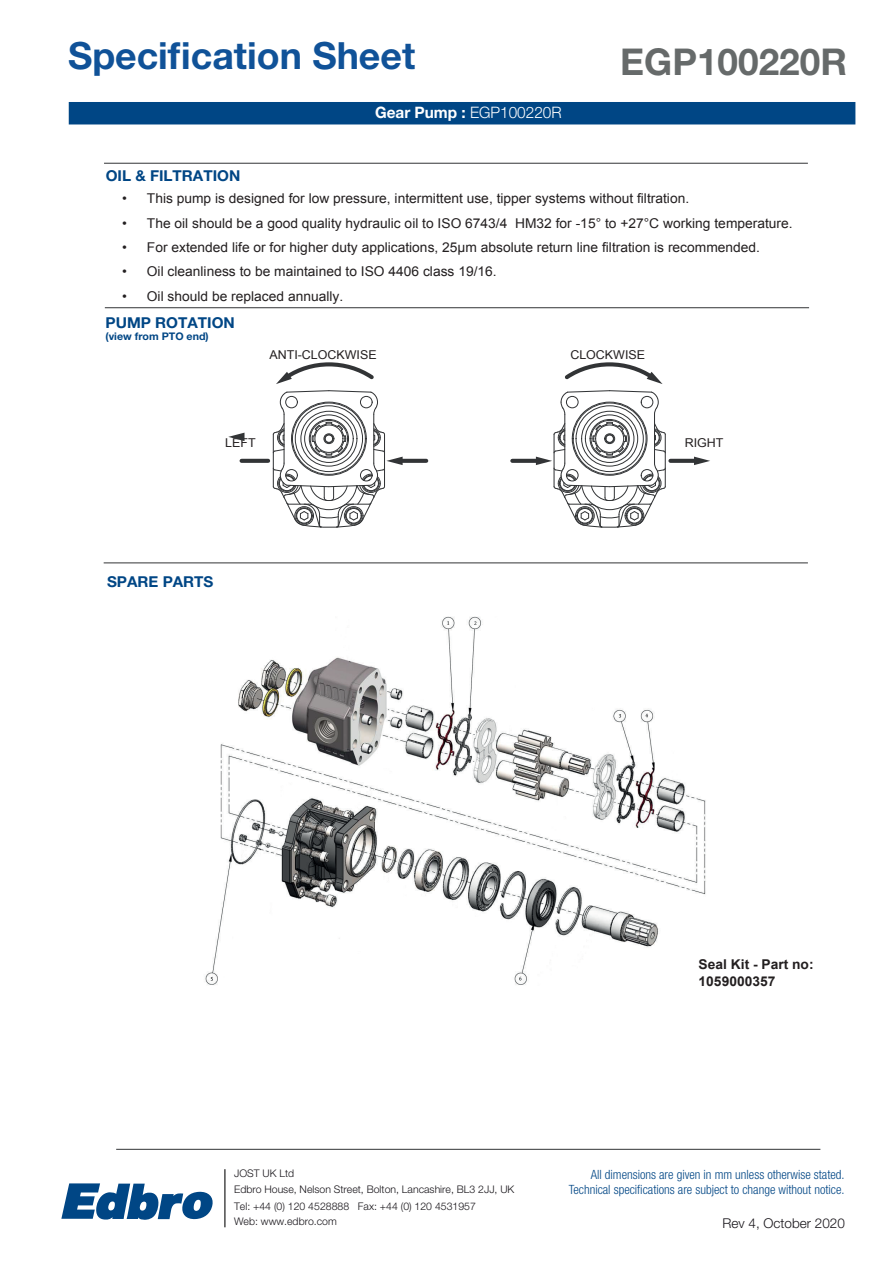
<style>
.page{position:relative;width:893px;height:1263px;background:#fff}
.page>*{position:absolute;margin:0;border:0;box-sizing:border-box;transform-origin:0 0}
.t1{font:700 37.5px "Helvetica Neue LT Pro";color:#105298}
.t2{font:700 37.05px "Helvetica Neue LT Pro";color:#666a6a}
.t3{font:300 15.75px "Helvetica Neue LT Pro";color:#fff}
.t4{font:700 15px "Helvetica Neue LT Pro";color:#004685}
.t5{font:13.5px "Arial";color:#231f20}
.t6{font:700 13.5px/16.2px "Arial";color:#231f20}
.t7{font:300 13.5px "Helvetica Neue LT Pro";color:#18151a}
.t8{font:300 condensed 12.75px/15.3px "Helvetica Neue LT Pro";color:#004685;text-align:right}
.t9{font:12.15px "Arial";color:#231f20}
.t10{font:300 10.5px/16px "Helvetica Neue LT Pro";color:#18151a}
.t11{font:700 10.5px "Helvetica Neue LT Pro";color:#004685}
.s1{font-weight:700}
</style>
<div class="page">
<hr style="left:116px;top:1149px;width:704px;height:1px;background:#323436">
<hr style="left:224px;top:1169px;width:1px;height:58px;background:#000001">
<div style="left:69px;top:102px;width:786px;height:22px;background:#004685"></div>
<svg style="left:61px;top:1183px;width:152px;height:37px"></svg>
<img style="left:205px;top:616px;width:501px;height:369px">
<hr style="left:104px;top:163px;width:704px;height:1px;background:#323436">
<hr style="left:105px;top:307px;width:704px;height:1px;background:#323436">
<svg style="left:276px;top:362px;width:98px;height:22px"></svg>
<svg style="left:242px;top:459px;width:26px;height:4px"></svg>
<svg style="left:228px;top:433px;width:16px;height:8px"></svg>
<svg style="left:403px;top:459px;width:23px;height:4px"></svg>
<svg style="left:272px;top:390px;width:131px;height:138px"></svg>
<svg style="left:565px;top:362px;width:98px;height:22px"></svg>
<svg style="left:670px;top:459px;width:24px;height:4px"></svg>
<svg style="left:694px;top:457px;width:16px;height:8px"></svg>
<svg style="left:512px;top:459px;width:24px;height:4px"></svg>
<svg style="left:536px;top:390px;width:130px;height:138px"></svg>
<hr style="left:104px;top:562px;width:704px;height:1px;background:#323436">
<h1 class="t1" style="left:68px;top:32px;width:349px">Specification Sheet</h1>
<h2 class="t2" style="left:620px;top:39px;width:228px">EGP100220R</h2>
<p class="t4" style="left:106px;top:167px;width:136px">OIL &amp; FILTRATION</p>
<p class="t3" style="left:375px;top:103px;width:188px"><span class="s1">Gear Pump :</span> EGP100220R</p>
<p class="t5" style="left:122px;top:190px;width:568px">• This pump is designed for low pressure, intermittent use, tipper systems without filtration.</p>
<p class="t5" style="left:122px;top:214px;width:672px">• The oil should be a good quality hydraulic oil to ISO 6743/4 HM32 for -15° to +27°C working temperature.</p>
<p class="t5" style="left:122px;top:238px;width:639px">• For extended life or for higher duty applications, 25µm absolute return line filtration is recommended.</p>
<p class="t5" style="left:122px;top:263px;width:376px">• Oil cleanliness to be maintained to ISO 4406 class 19/16.</p>
<p class="t5" style="left:122px;top:287px;width:223px">• Oil should be replaced annually.</p>
<p class="t4" style="left:106px;top:313px;width:131px">PUMP ROTATION</p>
<p class="t11" style="left:106px;top:330px;width:105px">(view from PTO end)</p>
<p class="t9" style="left:269px;top:346px;width:109px">ANTI-CLOCKWISE</p>
<p class="t9" style="left:570px;top:346px;width:76px">CLOCKWISE</p>
<p class="t9" style="left:225px;top:435px;width:32px">LEFT</p>
<p class="t9" style="left:685px;top:435px;width:40px">RIGHT</p>
<p class="t4" style="left:107px;top:573px;width:108px">SPARE PARTS</p>
<p class="t6" style="left:699px;top:957px;width:117px">Seal Kit - Part no:<br>1059000357</p>
<p class="t10" style="left:234px;top:1165px;width:282px">JOST UK Ltd<br>Edbro House, Nelson Street, Bolton, Lancashire, BL3 2JJ, UK Tel: +44 (0) 120 4528888 Fax: +44 (0) 120 4531957<br>Web: www.edbro.com</p>
<p class="t8" style="left:569px;top:1166px;width:277px">All dimensions are given in mm unless otherwise stated.<br>Technical specifications are subject to change without notice.</p>
<p class="t7" style="left:722px;top:1215px;width:124px">Rev 4, October 2020</p>
</div>
